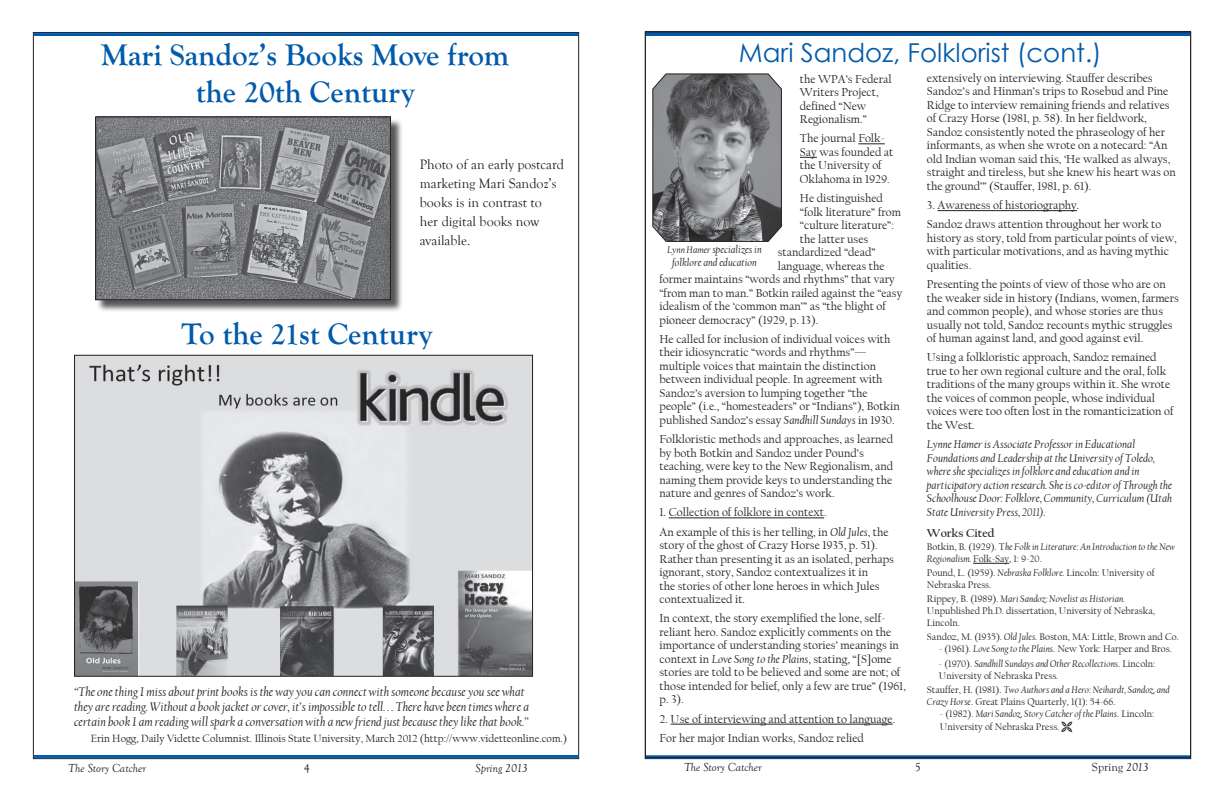
<style>
.page{position:relative;width:1224px;height:792px;background:#fff}
.page>*{position:absolute;margin:0;border:0;box-sizing:border-box;transform-origin:0 0}
.t1{font:700 31px/37px "Goudy Old Style T";color:#015aaa;text-align:center}
.t2{font:26px "Century Gothic";color:#015aaa}
.t3{font:14px/19px "Goudy Old Style T";color:#231f20}
.t4{font:italic 13px/15px "Californian FB";color:#231f20}
.t5{font:12px/13.5px "Californian FB";color:#231f20}
.t6{font:italic 12px "Goudy Old Style T";color:#231f20}
.t7{font:12px "Goudy Old Style T";color:#231f20}
.t8{font:700 12px "Californian FB";color:#231f20}
.t9{font:italic 11.8px/13.5px "Californian FB";color:#231f20}
.t10{font:11px "Californian FB";color:#231f20}
.t11{font:italic 11px/13px "Californian FB";color:#231f20;text-align:center}
.t12{font:10px/12px "Californian FB";color:#231f20}
.t13{font:italic 10px/12px "Californian FB";color:#231f20}
.s1{font-style:normal}
.s2{font-style:italic}
.s3{font-size:10px}
</style>
<div class="page">
<div style="left:34px;top:33px;width:544px;height:3px;background:#015aaa;border:1px solid #015aaa"></div>
<hr style="left:645px;top:33px;width:545px;height:3px;background:#015aaa">
<svg style="left:646px;top:755px;width:544px;height:4px;background:#205484"></svg>
<div style="left:34px;top:755px;width:544px;height:3px;background:#015aaa;border:1px solid #015aaa"></div>
<svg style="left:652px;top:73px;width:130px;height:169px;background:#7c7d7f"></svg>
<img style="left:76px;top:357px;width:455px;height:318px">
<div style="left:74px;top:355px;width:459px;height:322px;border:1px solid #231f20"></div>
<hr style="left:938px;top:210px;width:139px;height:1px;background:#231f20">
<hr style="left:973px;top:563px;width:36px;height:1px;background:#231f20">
<div style="left:97px;top:118px;width:306px;height:195px;background:#231f20;opacity:.75"></div>
<img style="left:97px;top:118px;width:292px;height:180px">
<div style="left:95px;top:116px;width:296px;height:184px;border:1px solid #231f20"></div>
<svg style="left:858px;top:144px;width:27px;height:1px"></svg>
<svg style="left:800px;top:157px;width:17px;height:1px"></svg>
<hr style="left:669px;top:518px;width:155px;height:1px;background:#231f20">
<hr style="left:671px;top:724px;width:222px;height:1px;background:#231f20">
<p class="t1" style="left:101px;top:37px;width:410px">Mari Sandoz’s Books Move from the 20th Century</p>
<p class="t2" style="left:739px;top:34px;width:364px">Mari Sandoz, Folklorist (cont.)</p>
<p class="t5" style="left:927px;top:71px;width:250px">extensively on interviewing. Stauffer describes Sandoz’s and Hinman’s trips to Rosebud and Pine Ridge to interview remaining friends and relatives of Crazy Horse (1981, p. 58). In her fieldwork, Sandoz consistently noted the phraseology of her informants, as when she wrote on a notecard: “An old Indian woman said this, ‘He walked as always, straight and tireless, but she knew his heart was on the ground’” (Stauffer, 1981, p. 61).</p>
<p class="t5" style="left:927px;top:199px;width:154px">3. Awareness of historiography.</p>
<p class="t5" style="left:927px;top:218px;width:251px">Sandoz draws attention throughout her work to history as story, told from particular points of view, with particular motivations, and as having mythic qualities.</p>
<p class="t5" style="left:927px;top:278px;width:253px">Presenting the points of view of those who are on the weaker side in history (Indians, women, farmers and common people), and whose stories are thus usually not told, Sandoz recounts mythic struggles of human against land, and good against evil.</p>
<p class="t5" style="left:927px;top:351px;width:248px">Using a folkloristic approach, Sandoz remained true to her own regional culture and the oral, folk traditions of the many groups within it. She wrote the voices of common people, whose individual voices were too often lost in the romanticization of the West.</p>
<p class="t9" style="left:927px;top:438px;width:247px">Lynne Hamer is Associate Professor in Educational Foundations and Leadership at the University of Toledo, where she specializes in folklore and education and in participatory action research. She is co-editor of Through the Schoolhouse Door: Folklore, Community, Curriculum (Utah State University Press, 2011).</p>
<p class="t8" style="left:927px;top:526px;width:70px">Works Cited</p>
<p class="t13" style="left:927px;top:541px;width:250px"><span class="s1">Botkin, B. (1929). T</span>he Folk in Literature: An Introduction to the New<br>Regionalism. <span class="s1">Folk-Say, 1: 9-20.</span></p>
<p class="t12" style="left:927px;top:567px;width:229px">Pound, L. (1959). <span class="s2">Nebraska Folklore.</span> Lincoln: University of<br>Nebraska Press.</p>
<p class="t12" style="left:927px;top:593px;width:229px">Rippey, B. (1989). <span class="s2">Mari Sandoz: Novelist as Historian.<br></span>Unpublished Ph.D. dissertation, University of Nebraska,<br>Lincoln.</p>
<p class="t12" style="left:927px;top:631px;width:254px">Sandoz, M. (1935). <span class="s2">Old Jules</span>. Boston, MA: Little, Brown and Co.</p>
<p class="t12" style="left:939px;top:643px;width:234px">- (1961). <span class="s2">Love Song to the Plains</span>. New York: Harper and Bros.</p>
<p class="t12" style="left:939px;top:657px;width:218px">- (1970). <span class="s2">Sandhill Sundays and Other Recollections</span>. Lincoln:<br>University of Nebraska Press.</p>
<p class="t12" style="left:927px;top:684px;width:244px">Stauffer, H. (1981). <span class="s2">Two Authors and a Hero: Neihardt, Sandoz, and<br>Crazy Horse</span>. Great Plains Quarterly, 1(1): 54-66.</p>
<p class="t12" style="left:940px;top:707px;width:216px;line-height:13.2px">- (1982). <span class="s2">Mari Sandoz, Story Catcher of the Plains</span>. Lincoln:<br>University of Nebraska Press.</p>
<p class="t5" style="left:800px;top:72px;width:93px">the WPA’s Federal<br>Writers Project, defined “New<br>Regionalism.”</p>
<p class="t5" style="left:800px;top:132px;width:95px">The journal Folk-<br>Say was founded at the University of<br>Oklahoma in 1929.</p>
<p class="t5" style="left:800px;top:192px;width:85px">He distinguished</p>
<p class="t5" style="left:800px;top:205px;width:103px">“folk literature” from</p>
<p class="t5" style="left:800px;top:219px;width:96px">“culture literature”:</p>
<p class="t5" style="left:800px;top:232px;width:70px">the latter uses</p>
<p class="t5" style="left:778px;top:246px;width:99px">standardized “dead”</p>
<p class="t5" style="left:778px;top:259px;width:108px">language, whereas the</p>
<p class="t5" style="left:660px;top:273px;width:237px">former maintains “words and rhythms” that vary</p>
<p class="t5" style="left:660px;top:286px;width:244px">“from man to man.” Botkin railed against the “easy</p>
<p class="t5" style="left:660px;top:300px;width:228px">idealism of the ‘common man’” as “the blight of</p>
<p class="t5" style="left:660px;top:313px;width:160px">pioneer democracy” (1929, p. 13).</p>
<p class="t5" style="left:660px;top:332px;width:242px">He called for inclusion of individual voices with their idiosyncratic “words and rhythms”— multiple voices that maintain the distinction between individual people. In agreement with Sandoz’s aversion to lumping together “the people” (i.e., “homesteaders” or “Indians”), Botkin published Sandoz’s essay <span class="s2">Sandhill Sundays</span> in 1930.</p>
<p class="t5" style="left:660px;top:433px;width:235px">Folkloristic methods and approaches, as learned by both Botkin and Sandoz under Pound’s teaching, were key to the New Regionalism, and naming them provide keys to understanding the nature and genres of Sandoz’s work.</p>
<p class="t5" style="left:660px;top:506px;width:169px">1. Collection of folklore in context.</p>
<p class="t5" style="left:660px;top:525px;width:236px">An example of this is her telling, in <span class="s2">Old Jules</span>, the story of the ghost of Crazy Horse 1935, p. 51).<br>Rather than presenting it as an isolated, perhaps ignorant, story, Sandoz contextualizes it in<br>the stories of other lone heroes in which Jules contextualized it.</p>
<p class="t5" style="left:660px;top:612px;width:248px">In context, the story exemplified the lone, self&shy;reliant hero. Sandoz explicitly comments on the importance of understanding stories’ meanings in context in <span class="s2">Love Song to the Plains</span>, stating, “[S]ome stories are told to be believed and some are not; of those intended for belief, only a few are true” (1961, p. 3).</p>
<p class="t5" style="left:660px;top:712px;width:237px">2. Use of interviewing and attention to language.</p>
<p class="t5" style="left:660px;top:731px;width:206px">For her major Indian works, Sandoz relied</p>
<p class="t3" style="left:420px;top:155px;width:146px">Photo of an early postcard marketing Mari Sandoz’s books is in contrast to<br>her digital books now available.</p>
<p class="t11" style="left:667px;top:243px;width:96px"><span class="s3">Lynn Hamer</span> specializes in folklore and education</p>
<p class="t1" style="left:182px;top:316px;width:252px">To the 21st Century</p>
<p class="t4" style="left:74px;top:684px;width:457px">“The one thing I miss about print books is the way you can connect with someone because you see what they are reading. Without a book jacket or cover, it’s impossible to tell. . . There have been times where a certain book I am reading will spark a conversation with a new friend just because they like that book.”</p>
<p class="t10" style="left:91px;top:732px;width:478px">Erin Hogg, Daily Vidette Columnist. Illinois State University, March 2012 (http://www.videtteonline.com.)</p>
<p class="t6" style="left:68px;top:762px;width:79px">The Story Catcher</p>
<p class="t7" style="left:304px;top:762px;width:7px">4</p>
<p class="t6" style="left:476px;top:762px;width:54px">Spring 2013</p>
<p class="t6" style="left:684px;top:760px;width:79px">The Story Catcher</p>
<p class="t7" style="left:915px;top:760px;width:7px">5</p>
<p class="t7" style="left:1092px;top:760px;width:58px">Spring <span class="s2">2013</span></p>
</div>
